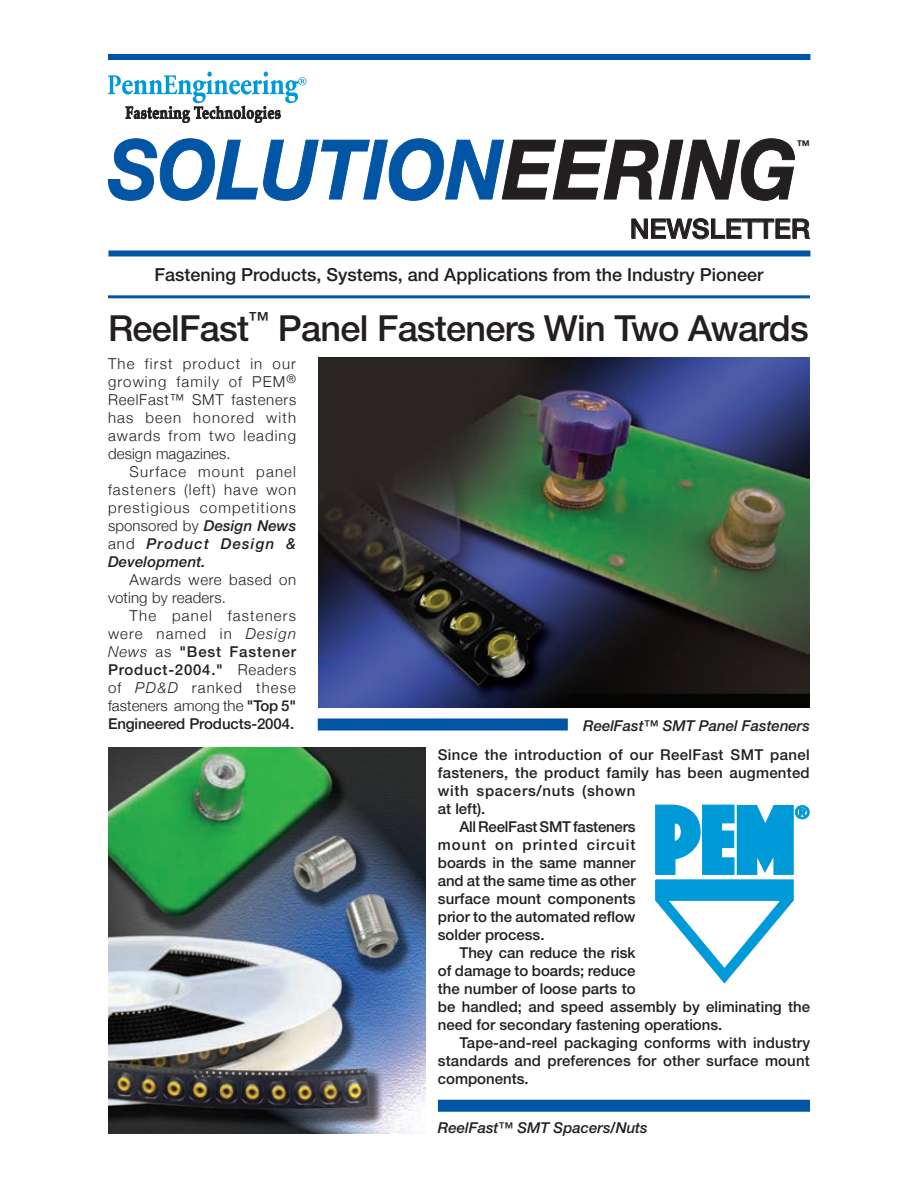
<style>
.page{position:relative;width:918px;height:1188px;background:#fff}
.page>*{position:absolute;margin:0;border:0;box-sizing:border-box;transform-origin:0 0}
.t1{font:italic 700 82.5px "Helvetica Neue";letter-spacing:-.005em;color:#0155a5;scale:.93 1}
.t2{font:500 36px "Helvetica Neue";letter-spacing:-.02em;color:#231f20}
.t3{font:500 27px "Helvetica Neue";color:#231f20}
.t4{font:500 18px "Helvetica Neue";color:#231f20}
.t5{font:500 15px "Helvetica Neue";letter-spacing:.005em;color:#231f20}
.t6{font:300 15px/18px "Helvetica Neue";letter-spacing:.07em;color:#231f20;text-align:justify}
.t7{font:italic 500 15px "Helvetica Neue";color:#231f20}
.t8{font:500 15px "Helvetica Neue";letter-spacing:.025em;color:#231f20}
.t9{font:300 15px/18px "Helvetica Neue";letter-spacing:.025em;color:#231f20}
.t10{font:500 15px "Helvetica Neue";letter-spacing:-.015em;color:#231f20}
.t11{font:500 15px "Helvetica Neue";letter-spacing:.045em;color:#231f20}
.t12{font:500 15px "Helvetica Neue";letter-spacing:.07em;color:#231f20}
.t13{font:700 13.5px "Helvetica Neue";color:#231f20}
.s1{color:#231f20}
.s2{font-weight:500;font-style:italic}
.s3{font-style:italic}
.s4{font-weight:500}
</style>
<div class="page">
<hr style="left:108px;top:295px;width:702px;height:3px;background:#0155a5">
<img style="left:319px;top:357px;width:490px;height:351px">
<img style="left:108px;top:747px;width:317px;height:387px">
<div style="left:318px;top:718px;width:250px;height:12px;background:#0155a5"></div>
<svg style="left:655px;top:805px;width:154px;height:179px"></svg>
<div style="left:438px;top:1100px;width:372px;height:12px;background:#0155a5"></div>
<div style="left:108px;top:250px;width:702px;height:6px;background:#0155a5"></div>
<div style="left:108px;top:54px;width:702px;height:6px;background:#0155a5"></div>
<svg style="left:108px;top:138px;width:687px;height:63px"></svg>
<svg style="left:631px;top:218px;width:180px;height:22px"></svg>
<svg style="left:108px;top:72px;width:199px;height:51px"></svg>
<h1 class="t1" style="left:108px;top:119px;width:742px">SOLUTION<span class="s1">EERING</span></h1>
<p class="t13" style="left:796px;top:136px;width:15px">™</p>
<h3 class="t3" style="left:630px;top:213px;width:182px">NEWSLETTER</h3>
<p class="t4" style="left:155px;top:264px;width:610px">Fastening Products, Systems, and Applications from the Industry Pioneer</p>
<h2 class="t2" style="left:108px;top:306px;width:702px">ReelFast<sup>™</sup> Panel Fasteners Win Two Awards</h2>
<p class="t6" style="left:108px;top:355px;width:190px">The first product in our growing family of PEM<sup>® </sup>ReelFast™ SMT fasteners has been honored with awards from two leading design magazines.</p>
<p class="t6" style="left:108px;top:463px;width:190px;text-indent:22px">Surface mount panel fasteners (left) have won prestigious competitions sponsored by <span class="s2">Design News </span>and <span class="s2">Product Design &amp; Development.</span></p>
<p class="t9" style="left:108px;top:571px;width:190px;text-indent:22px">Awards were based on voting by readers.</p>
<p class="t6" style="left:108px;top:607px;width:190px;text-indent:22px">The panel fasteners were named in <span class="s3">Design News</span> as <span class="s4">"Best Fastener Product-2004."</span> Readers of <span class="s3">PD&amp;D</span> ranked these fasteners among the <span class="s4">"Top 5" Engineered Products-2004.</span></p>
<p class="t8" style="left:438px;top:745px;width:373px">Since the introduction of our ReelFast SMT panel</p>
<p class="t5" style="left:438px;top:763px;width:373px">fasteners, the product family has been augmented</p>
<p class="t11" style="left:438px;top:781px;width:199px">with spacers/nuts (shown</p>
<p class="t5" style="left:438px;top:799px;width:49px">at left).</p>
<p class="t10" style="left:459px;top:817px;width:178px">All ReelFast SMT fasteners</p>
<p class="t12" style="left:438px;top:835px;width:199px">mount on printed circuit</p>
<p class="t5" style="left:438px;top:853px;width:199px">boards in the same manner</p>
<p class="t5" style="left:438px;top:871px;width:199px">and at the same time as other</p>
<p class="t5" style="left:438px;top:889px;width:199px">surface mount components</p>
<p class="t5" style="left:438px;top:907px;width:199px">prior to the automated reflow</p>
<p class="t5" style="left:438px;top:925px;width:108px">solder process.</p>
<p class="t5" style="left:459px;top:943px;width:178px">They can reduce the risk</p>
<p class="t5" style="left:438px;top:961px;width:199px">of damage to boards; reduce</p>
<p class="t5" style="left:438px;top:979px;width:199px">the number of loose parts to</p>
<p class="t5" style="left:438px;top:997px;width:374px">be handled; and speed assembly by eliminating the</p>
<p class="t5" style="left:438px;top:1015px;width:286px">need for secondary fastening operations.</p>
<p class="t5" style="left:459px;top:1033px;width:352px">Tape-and-reel packaging conforms with industry</p>
<p class="t5" style="left:438px;top:1051px;width:373px">standards and preferences for other surface mount</p>
<p class="t5" style="left:438px;top:1069px;width:92px">components.</p>
<p class="t7" style="left:583px;top:717px;width:228px">ReelFast™ SMT Panel Fasteners</p>
<p class="t7" style="left:438px;top:1118px;width:211px">ReelFast™ SMT Spacers/Nuts</p>
</div>
